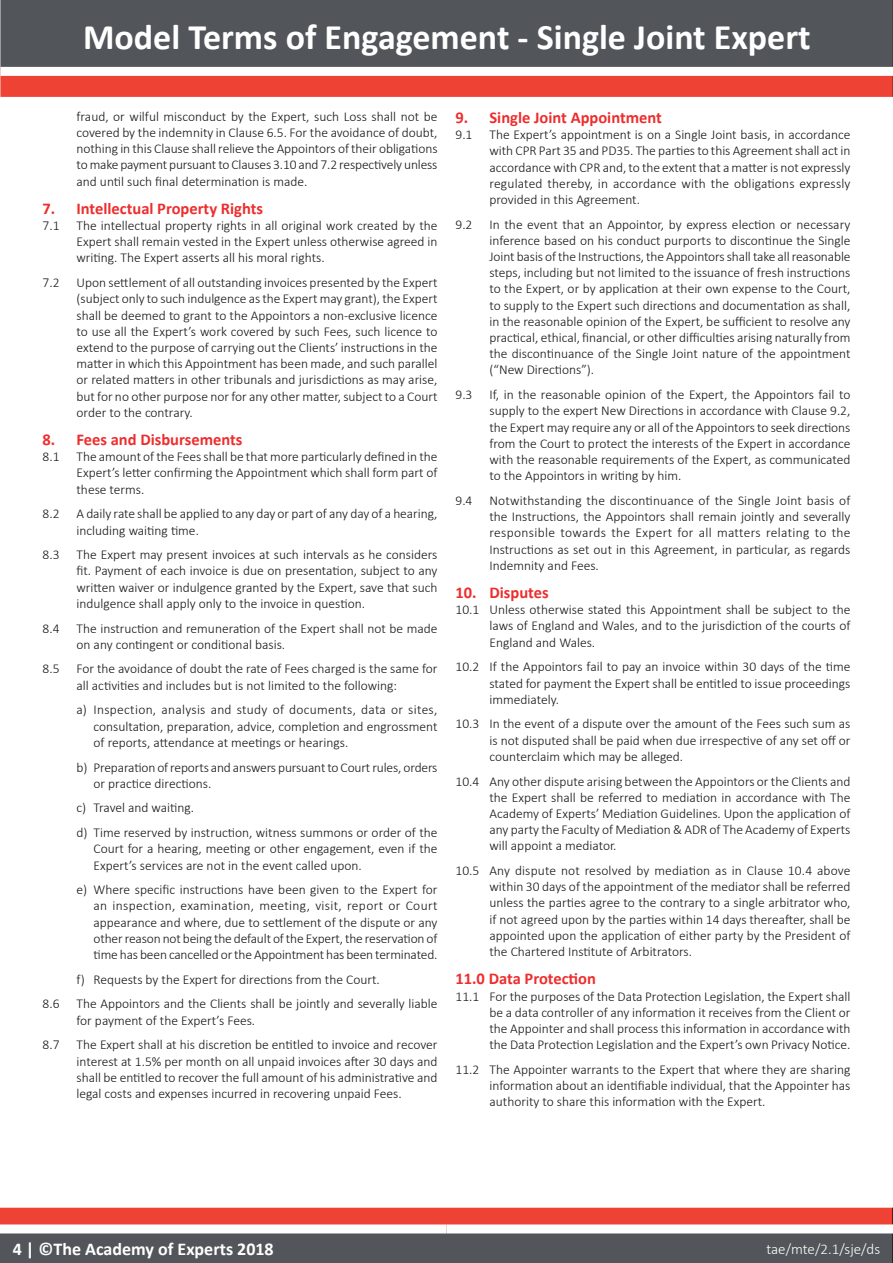
<style>
.page{position:relative;width:893px;height:1263px;background:#fff}
.page>*{position:absolute;margin:0;border:0;box-sizing:border-box;transform-origin:0 0}
.t1{font:700 36px "Calibri";color:#fff}
.t2{font:700 18px "Calibri";color:#fff}
.Section_Header{font:700 16.5px "Calibri";color:#ee2d2d}
.t3{font:300 15px "Calibri";color:#fff}
.norm2{font:300 13.5px/16.2px "Calibri";color:#171419;text-align:justify}
._2nd_Level_Indent{font:300 13.5px/16.2px "Calibri";letter-spacing:-.005em;color:#171419;text-align:justify}
</style>
<div class="page">
<div style="left:0;top:0;width:892px;height:67px;background:#52565a"></div>
<hr style="left:892px;top:0;width:1px;height:67px;background:#171419">
<svg style="left:0;top:67px;width:893px;height:30px"></svg>
<svg style="left:0;top:1208px;width:893px;height:55px;background:#9c6b69"></svg>
<h1 class="t1" style="left:83px;top:12px;width:729px">Model Terms of Engagement - Single Joint Expert</h1>
<p class="norm2" style="left:77px;top:108px;width:362px">fraud, or wilful misconduct by the Expert, such Loss shall not be covered by the indemnity in Clause 6.5. For the avoidance of doubt, nothing in this Clause shall relieve the Appointors of their obligations to make payment pursuant to Clauses 3.10 and 7.2 respectively unless and until such final determination is made.</p>
<p class="Section_Header" style="left:43px;top:197px;width:222px">7. Intellectual Property Rights</p>
<p class="norm2" style="left:43px;top:217px;width:18px">7.1</p>
<p class="norm2" style="left:77px;top:217px;width:362px">The intellectual property rights in all original work created by the Expert shall remain vested in the Expert unless otherwise agreed in writing. The Expert asserts all his moral rights.</p>
<p class="norm2" style="left:43px;top:274px;width:18px">7.2</p>
<p class="norm2" style="left:77px;top:274px;width:362px">Upon settlement of all outstanding invoices presented by the Expert (subject only to such indulgence as the Expert may grant), the Expert shall be deemed to grant to the Appointors a non-exclusive licence to use all the Expert’s work covered by such Fees, such licence to extend to the purpose of carrying out the Clients’ instructions in the matter in which this Appointment has been made, and such parallel or related matters in other tribunals and jurisdictions as may arise, but for no other purpose nor for any other matter, subject to a Court order to the contrary.</p>
<p class="Section_Header" style="left:43px;top:428px;width:201px">8. Fees and Disbursements</p>
<p class="norm2" style="left:43px;top:448px;width:18px">8.1</p>
<p class="norm2" style="left:77px;top:448px;width:362px">The amount of the Fees shall be that more particularly defined in the Expert’s letter confirming the Appointment which shall form part of these terms.</p>
<p class="norm2" style="left:43px;top:506px;width:18px">8.2</p>
<p class="norm2" style="left:77px;top:506px;width:362px">A daily rate shall be applied to any day or part of any day of a hearing, including waiting time.</p>
<p class="norm2" style="left:43px;top:546px;width:18px">8.3</p>
<p class="norm2" style="left:77px;top:546px;width:362px">The Expert may present invoices at such intervals as he considers fit. Payment of each invoice is due on presentation, subject to any written waiver or indulgence granted by the Expert, save that such indulgence shall apply only to the invoice in question.</p>
<p class="norm2" style="left:43px;top:620px;width:18px">8.4</p>
<p class="norm2" style="left:77px;top:620px;width:362px">The instruction and remuneration of the Expert shall not be made on any contingent or conditional basis.</p>
<p class="norm2" style="left:43px;top:661px;width:18px">8.5</p>
<p class="norm2" style="left:77px;top:661px;width:362px">For the avoidance of doubt the rate of Fees charged is the same for all activities and includes but is not limited to the following:</p>
<p class="_2nd_Level_Indent" style="left:94px;top:702px;width:345px;text-indent:-17px">a) Inspection, analysis and study of documents, data or sites, consultation, preparation, advice, completion and engrossment of reports, attendance at meetings or hearings.</p>
<p class="_2nd_Level_Indent" style="left:94px;top:759px;width:345px;text-indent:-17px">b) Preparation of reports and answers pursuant to Court rules, orders or practice directions.</p>
<p class="_2nd_Level_Indent" style="left:77px;top:800px;width:119px">c) Travel and waiting.</p>
<p class="_2nd_Level_Indent" style="left:94px;top:824px;width:345px;text-indent:-17px">d) Time reserved by instruction, witness summons or order of the Court for a hearing, meeting or other engagement, even if the Expert’s services are not in the event called upon.</p>
<p class="_2nd_Level_Indent" style="left:94px;top:881px;width:345px;text-indent:-17px">e) Where specific instructions have been given to the Expert for an inspection, examination, meeting, visit, report or Court appearance and where, due to settlement of the dispute or any other reason not being the default of the Expert, the reservation of time has been cancelled or the Appointment has been terminated.</p>
<p class="_2nd_Level_Indent" style="left:77px;top:971px;width:305px">f) Requests by the Expert for directions from the Court.</p>
<p class="norm2" style="left:43px;top:996px;width:18px">8.6</p>
<p class="norm2" style="left:77px;top:996px;width:362px">The Appointors and the Clients shall be jointly and severally liable for payment of the Expert’s Fees.</p>
<p class="norm2" style="left:43px;top:1037px;width:18px">8.7</p>
<p class="norm2" style="left:77px;top:1037px;width:362px">The Expert shall at his discretion be entitled to invoice and recover interest at 1.5% per month on all unpaid invoices after 30 days and shall be entitled to recover the full amount of his administrative and legal costs and expenses incurred in recovering unpaid Fees.</p>
<p class="Section_Header" style="left:455px;top:106px;width:208px">9. Single Joint Appointment</p>
<p class="norm2" style="left:455px;top:126px;width:18px">9.1</p>
<p class="norm2" style="left:489px;top:126px;width:362px">The Expert’s appointment is on a Single Joint basis, in accordance with CPR Part 35 and PD35. The parties to this Agreement shall act in accordance with CPR and, to the extent that a matter is not expressly regulated thereby, in accordance with the obligations expressly provided in this Agreement.</p>
<p class="norm2" style="left:455px;top:216px;width:18px">9.2</p>
<p class="norm2" style="left:489px;top:216px;width:363px">In the event that an Appointor, by express election or necessary inference based on his conduct purports to discontinue the Single Joint basis of the Instructions, the Appointors shall take all reasonable steps, including but not limited to the issuance of fresh instructions to the Expert, or by application at their own expense to the Court, to supply to the Expert such directions and documentation as shall, in the reasonable opinion of the Expert, be sufficient to resolve any practical, ethical, financial, or other difficulties arising naturally from the discontinuance of the Single Joint nature of the appointment (“New Directions”).</p>
<p class="norm2" style="left:455px;top:386px;width:18px">9.3</p>
<p class="norm2" style="left:489px;top:386px;width:362px">If, in the reasonable opinion of the Expert, the Appointors fail to supply to the expert New Directions in accordance with Clause 9.2, the Expert may require any or all of the Appointors to seek directions from the Court to protect the interests of the Expert in accordance with the reasonable requirements of the Expert, as communicated to the Appointors in writing by him.</p>
<p class="norm2" style="left:455px;top:492px;width:18px">9.4</p>
<p class="norm2" style="left:489px;top:492px;width:362px">Notwithstanding the discontinuance of the Single Joint basis of the Instructions, the Appointors shall remain jointly and severally responsible towards the Expert for all matters relating to the Instructions as set out in this Agreement, in particular, as regards Indemnity and Fees.</p>
<p class="Section_Header" style="left:455px;top:581px;width:95px">10. Disputes</p>
<p class="norm2" style="left:489px;top:601px;width:362px;text-indent:-34px">10.1 Unless otherwise stated this Appointment shall be subject to the laws of England and Wales, and to the jurisdiction of the courts of England and Wales.</p>
<p class="norm2" style="left:489px;top:659px;width:362px;text-indent:-34px">10.2 If the Appointors fail to pay an invoice within 30 days of the time stated for payment the Expert shall be entitled to issue proceedings immediately.</p>
<p class="norm2" style="left:489px;top:716px;width:362px;text-indent:-34px">10.3 In the event of a dispute over the amount of the Fees such sum as is not disputed shall be paid when due irrespective of any set off or counterclaim which may be alleged.</p>
<p class="norm2" style="left:489px;top:773px;width:362px;text-indent:-34px">10.4 Any other dispute arising between the Appointors or the Clients and the Expert shall be referred to mediation in accordance with The Academy of Experts’ Mediation Guidelines. Upon the application of any party the Faculty of Mediation &amp; ADR of The Academy of Experts will appoint a mediator.</p>
<p class="norm2" style="left:489px;top:862px;width:362px;text-indent:-34px">10.5 Any dispute not resolved by mediation as in Clause 10.4 above within 30 days of the appointment of the mediator shall be referred unless the parties agree to the contrary to a single arbitrator who, if not agreed upon by the parties within 14 days thereafter, shall be appointed upon the application of either party by the President of the Chartered Institute of Arbitrators.</p>
<p class="Section_Header" style="left:455px;top:967px;width:142px">11.0 Data Protection</p>
<p class="norm2" style="left:489px;top:988px;width:362px;text-indent:-34px">11.1 For the purposes of the Data Protection Legislation, the Expert shall be a data controller of any information it receives from the Client or the Appointer and shall process this information in accordance with the Data Protection Legislation and the Expert’s own Privacy Notice.</p>
<p class="norm2" style="left:489px;top:1061px;width:362px;text-indent:-34px">11.2 The Appointer warrants to the Expert that where they are sharing information about an identifiable individual, that the Appointer has authority to share this information with the Expert.</p>
<h2 class="t2" style="left:13px;top:1236px;width:262px">4 | ©The Academy of Experts 2018</h2>
<p class="t3" style="left:766px;top:1239px;width:115px">tae/mte/2.1/sje/ds</p>
</div>
